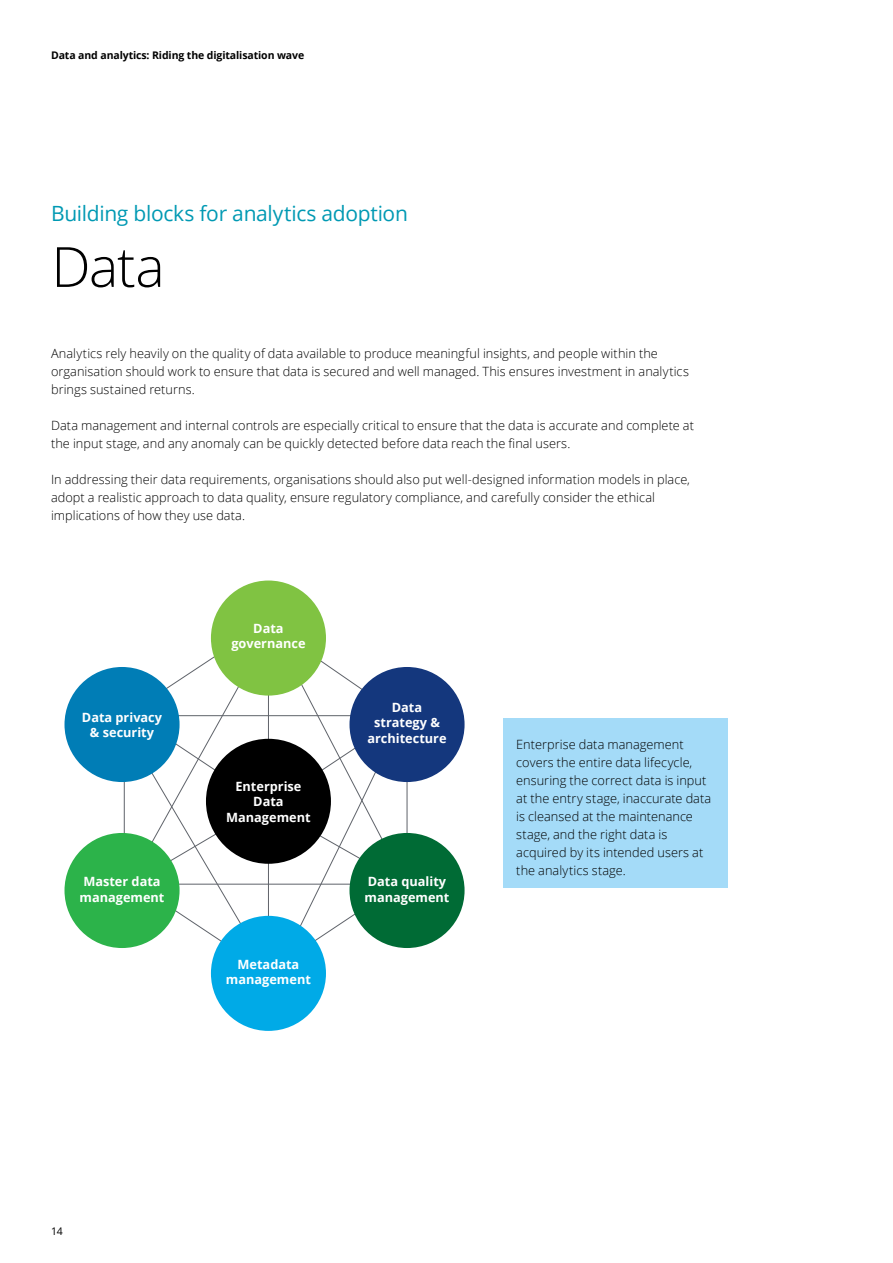
<style>
.page{position:relative;width:893px;height:1263px;background:#fff}
.page>*{position:absolute;margin:0;border:0;box-sizing:border-box;transform-origin:0 0}
.t1{font:300 55.5px "Open Sans";color:#000}
.t2{font:21px "Open Sans";letter-spacing:-.015em;color:#0099b3}
.t3{font:300 12.75px/18px "Open Sans";letter-spacing:.005em;color:#000}
.t4{font:700 12.75px/15.3px "Open Sans";color:#fff;text-align:center}
.t5{font:700 10.5px "Open Sans";letter-spacing:-.01em;color:#000}
.t6{font:10.5px "Open Sans";color:#000}
</style>
<div class="page">
<div style="left:504px;top:718px;width:224px;height:169px;background:#a4dbf8"></div>
<svg style="left:139px;top:875px;width:255px;height:108px"></svg>
<svg style="left:139px;top:627px;width:260px;height:211px"></svg>
<svg style="left:147px;top:729px;width:236px;height:146px"></svg>
<hr style="left:268px;top:663px;width:1px;height:280px;background:#5f636a">
<div style="left:206px;top:739px;width:125px;height:125px;background:#000;border-radius:50%"></div>
<div style="left:349px;top:667px;width:116px;height:115px;background:#14377d;border-radius:50%"></div>
<div style="left:65px;top:667px;width:115px;height:115px;background:#007db6;border-radius:50%"></div>
<div style="left:349px;top:833px;width:116px;height:115px;background:#006b35;border-radius:50%"></div>
<div style="left:211px;top:916px;width:115px;height:115px;background:#00aae7;border-radius:50%"></div>
<div style="left:211px;top:580px;width:115px;height:116px;background:#80c342;border-radius:50%"></div>
<div style="left:65px;top:833px;width:115px;height:115px;background:#2cb34a;border-radius:50%"></div>
<p class="t5" style="left:51px;top:48px;width:255px">Data and analytics: Riding the digitalisation wave</p>
<h2 class="t2" style="left:51px;top:199px;width:358px">Building blocks for analytics adoption</h2>
<h1 class="t1" style="left:51px;top:229px;width:115px">Data</h1>
<p class="t3" style="left:51px;top:344px;width:639px">Analytics rely heavily on the quality of data available to produce meaningful insights, and people within the organisation should work to ensure that data is secured and well managed. This ensures investment in analytics brings sustained returns.</p>
<p class="t3" style="left:51px;top:416px;width:644px">Data management and internal controls are especially critical to ensure that the data is accurate and complete at the input stage, and any anomaly can be quickly detected before data reach the final users.</p>
<p class="t3" style="left:51px;top:470px;width:640px">In addressing their data requirements, organisations should also put well-designed information models in place, adopt a realistic approach to data quality, ensure regulatory compliance, and carefully consider the ethical implications of how they use data.</p>
<p class="t4" style="left:82px;top:709px;width:82px">Data privacy &amp; security</p>
<p class="t4" style="left:79px;top:874px;width:87px">Master data management</p>
<p class="t4" style="left:231px;top:620px;width:76px">Data governance</p>
<p class="t4" style="left:226px;top:778px;width:86px">Enterprise<br>Data<br>Management</p>
<p class="t4" style="left:226px;top:956px;width:87px">Metadata management</p>
<p class="t4" style="left:367px;top:699px;width:81px">Data strategy &amp; architecture</p>
<p class="t4" style="left:364px;top:874px;width:87px;text-align:left">Data quality management</p>
<p class="t3" style="left:516px;top:735px;width:197px">Enterprise data management covers the entire data lifecycle, ensuring the correct data is input at the entry stage, inaccurate data is cleansed at the maintenance stage, and the right data is acquired by its intended users at the analytics stage.</p>
<p class="t6" style="left:51px;top:1224px;width:13px">14</p>
</div>
